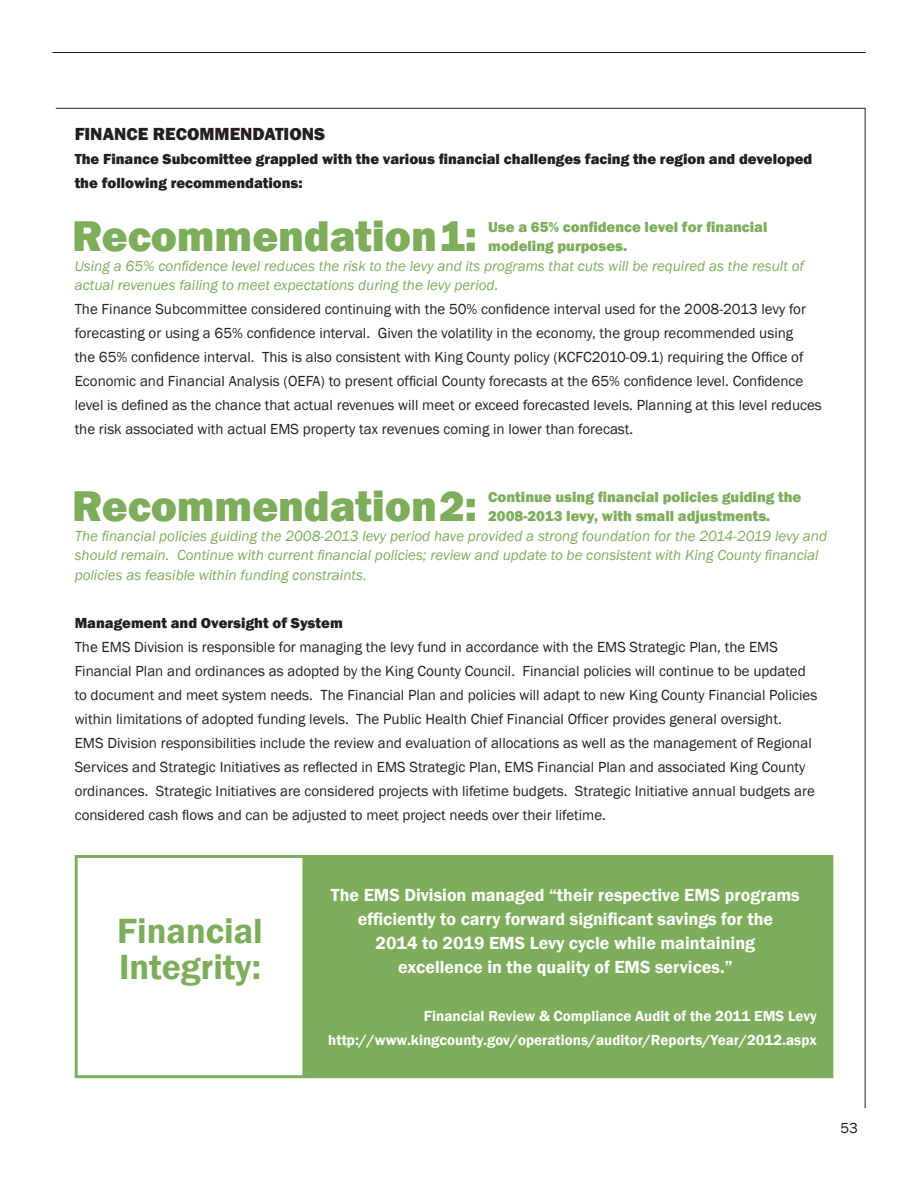
<style>
.page{position:relative;width:918px;height:1188px;background:#fff}
.page>*{position:absolute;margin:0;border:0;box-sizing:border-box;transform-origin:0 0}
.t1{font:800 44.25px "Franklin Gothic";letter-spacing:-.005em;color:#7dad5a}
.t2{font:600 36px "Franklin Gothic";color:#7dad5a}
.t3{font:600 18px/24px "Franklin Gothic";color:#fff;text-align:center}
.t4{font:800 18px "Franklin Gothic";color:#231f20}
.t5{font:15px/24px "Franklin Gothic";color:#231f20}
.t6{font:italic 15px/19.5px "Franklin Gothic";color:#7dad5a}
.t7{font:800 15px/24px "Franklin Gothic";color:#231f20}
.t8{font:800 15px/19.5px "Franklin Gothic";color:#7dad5a}
.t9{font:600 15px "Franklin Gothic";color:#fff}
</style>
<div class="page">
<hr style="left:52px;top:52px;width:814px;height:1px;background:#231f20">
<hr style="left:56px;top:108px;width:810px;height:1px;background:#231f20">
<hr style="left:865px;top:108px;width:1px;height:1000px;background:#231f20">
<div style="left:75px;top:855px;width:230px;height:223px;border:3px solid #7dad5a"></div>
<div style="left:305px;top:856px;width:527px;height:221px;background:#7dad5a"></div>
<div style="left:303px;top:855px;width:530px;height:223px;border:3px solid #7dad5a"></div>
<p class="t4" style="left:75px;top:123px;width:252px">FINANCE RECOMMENDATIONS</p>
<p class="t7" style="left:75px;top:147px;width:739px">The Finance Subcomittee grappled with the various financial challenges facing the region and developed the following recommendations:</p>
<p class="t1" style="left:72px;top:208px;width:406px">Recommendation 1:</p>
<p class="t8" style="left:488px;top:217px;width:281px">Use a 65% confidence level for financial modeling purposes.</p>
<p class="t6" style="left:75px;top:256px;width:731px">Using a 65% confidence level reduces the risk to the levy and its programs that cuts will be required as the result of actual revenues failing to meet expectations during the levy period.</p>
<p class="t5" style="left:75px;top:298px;width:749px">The Finance Subcommittee considered continuing with the 50% confidence interval used for the 2008-2013 levy for forecasting or using a 65% confidence interval. Given the volatility in the economy, the group recommended using<br>the 65% confidence interval. This is also consistent with King County policy (KCFC2010-09.1) requiring the Office of Economic and Financial Analysis (OEFA) to present official County forecasts at the 65% confidence level. Confidence level is defined as the chance that actual revenues will meet or exceed forecasted levels. Planning at this level reduces the risk associated with actual EMS property tax revenues coming in lower than forecast.</p>
<p class="t1" style="left:72px;top:478px;width:406px">Recommendation 2:</p>
<p class="t8" style="left:488px;top:487px;width:315px">Continue using financial policies guiding the<br>2008-2013 levy, with small adjustments.</p>
<p class="t6" style="left:75px;top:526px;width:754px">The financial policies guiding the 2008-2013 levy period have provided a strong foundation for the 2014-2019 levy and should remain. Continue with current financial policies; review and update to be consistent with King County financial policies as feasible within funding constraints.</p>
<p class="t7" style="left:75px;top:611px;width:270px">Management and Oversight of System</p>
<p class="t5" style="left:75px;top:635px;width:744px">The EMS Division is responsible for managing the levy fund in accordance with the EMS Strategic Plan, the EMS Financial Plan and ordinances as adopted by the King County Council. Financial policies will continue to be updated to document and meet system needs. The Financial Plan and policies will adapt to new King County Financial Policies within limitations of adopted funding levels. The Public Health Chief Financial Officer provides general oversight.<br>EMS Division responsibilities include the review and evaluation of allocations as well as the management of Regional Services and Strategic Initiatives as reflected in EMS Strategic Plan, EMS Financial Plan and associated King County ordinances. Strategic Initiatives are considered projects with lifetime budgets. Strategic Initiative annual budgets are considered cash flows and can be adjusted to meet project needs over their lifetime.</p>
<p class="t2" style="left:117px;top:909px;width:147px">Financial</p>
<p class="t2" style="left:119px;top:945px;width:143px">Integrity:</p>
<p class="t3" style="left:331px;top:883px;width:470px">The EMS Division managed “their respective EMS programs efficiently to carry forward significant savings for the</p>
<p class="t3" style="left:376px;top:931px;width:381px">2014 to 2019 EMS Levy cycle while maintaining</p>
<p class="t3" style="left:398px;top:955px;width:336px">excellence in the quality of EMS services.”</p>
<p class="t9" style="left:424px;top:1007px;width:394px">Financial Review &amp; Compliance Audit of the 2011 EMS Levy</p>
<p class="t9" style="left:328px;top:1031px;width:490px">http://www.kingcounty.gov/operations/auditor/Reports/Year/2012.aspx</p>
<p class="t5" style="left:840px;top:1116px;width:19px">53</p>
</div>
